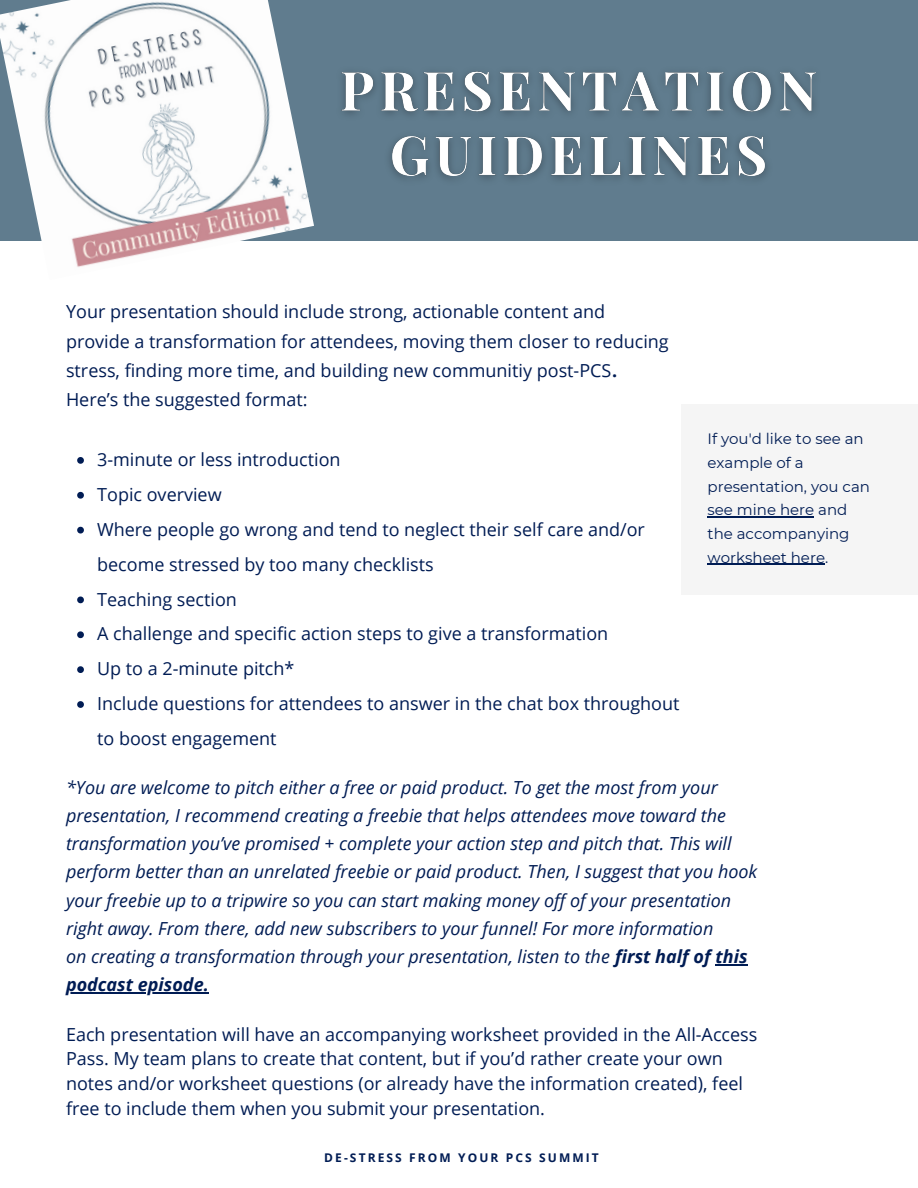
<style>
.page{position:relative;width:918px;height:1188px;background:#fff}
.page>*{position:absolute;margin:0;border:0;box-sizing:border-box;transform-origin:0 0}
.t1{font:18px/34.8px "Open Sans";color:#001c54}
.t2{font:italic 18px/28.2px "Open Sans";color:#001c54}
.t3{font:15px/23.7px "Montserrat";color:#001c54}
.t4{font:700 12px "Open Sans";letter-spacing:.175em;color:#001c54}
.s1{font-weight:700}
</style>
<div class="page">
<div style="left:682px;top:405px;width:236px;height:190px;background:#f5f5f5"></div>
<hr style="left:708px;top:516px;width:106px;height:2px;background:#001c54">
<hr style="left:708px;top:564px;width:117px;height:1px;background:#001c54">
<hr style="left:716px;top:964px;width:32px;height:1px;background:#001c54">
<hr style="left:66px;top:992px;width:143px;height:1px;background:#001c54">
<svg style="left:77px;top:457px;width:7px;height:7px"></svg>
<svg style="left:77px;top:492px;width:7px;height:7px"></svg>
<svg style="left:77px;top:527px;width:7px;height:7px"></svg>
<svg style="left:77px;top:597px;width:7px;height:6px"></svg>
<svg style="left:77px;top:631px;width:7px;height:7px"></svg>
<svg style="left:77px;top:666px;width:7px;height:7px"></svg>
<svg style="left:77px;top:701px;width:7px;height:7px"></svg>
<div style="left:0;top:0;width:918px;height:241px;background:#607c8e"></div>
<img style="left:0;top:0;width:314px;height:267px">
<img style="left:341px;top:71px;width:475px;height:109px">
<p class="t1" style="left:66px;top:297px;width:604px;line-height:29.2px">Your presentation should include strong, actionable content and provide a transformation for attendees, moving them closer to reducing stress, finding more time, and building new communitiy post-PCS<span class="s1">.<br></span>Here’s the suggested format:</p>
<p class="t1" style="left:97px;top:442px;width:584px">3-minute or less introduction<br>Topic overview<br>Where people go wrong and tend to neglect their self care and/or become stressed by too many checklists<br>Teaching section<br>A challenge and specific action steps to give a transformation<br>Up to a 2-minute pitch*<br>Include questions for attendees to answer in the chat box throughout to boost engagement</p>
<p class="t3" style="left:708px;top:427px;width:164px">If you'd like to see an example of a presentation, you can see mine here and the accompanying worksheet here.</p>
<p class="t2" style="left:66px;top:773px;width:693px">*You are welcome to pitch either a free or paid product. To get the most from your presentation, I recommend creating a freebie that helps attendees move toward the transformation you’ve promised + complete your action step and pitch that. This will perform better than an unrelated freebie or paid product. Then, I suggest that you hook your freebie up to a tripwire so you can start making money off of your presentation right away. From there, add new subscribers to your funnel! For more information<br>on creating a transformation through your presentation, listen to the <span class="s1">first half of this podcast episode.</span></p>
<p class="t1" style="left:66px;top:1021px;width:693px;line-height:24.8px">Each presentation will have an accompanying worksheet provided in the All-Access Pass. My team plans to create that content, but if you’d rather create your own notes and/or worksheet questions (or already have the information created), feel free to include them when you submit your presentation.</p>
<p class="t4" style="left:324px;top:1149px;width:276px">DE-STRESS FROM YOUR PCS SUMMIT</p>
</div>
